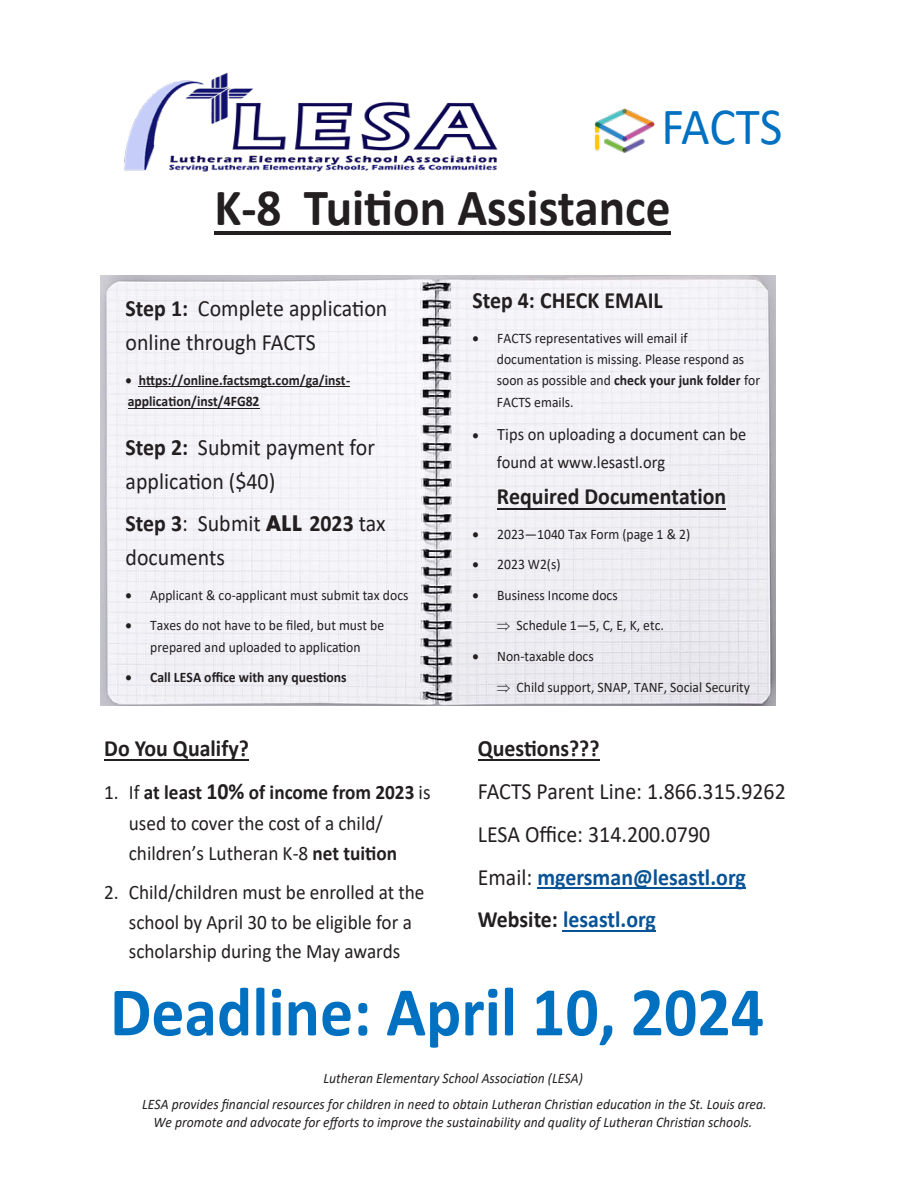
<style>
.page{position:relative;width:918px;height:1188px;background:#fff}
.page>*{position:absolute;margin:0;border:0;box-sizing:border-box;transform-origin:0 0}
.t1{font:700 70.2px "Calibri";color:#0070c0;scale:.94 1}
.t2{font:700 52.65px/81.3px "Calibri";color:#231f20;scale:.94 1}
.t3{font:23.25px/42.8px "Calibri";color:#231f20;scale:.94 1}
.t4{font:700 23.25px "Calibri";color:#231f20;scale:.94 1}
.t5{font:20.55px/30.5px "Calibri";color:#231f20;scale:.94 1}
.t6{font:17.55px/28.7px "Calibri";color:#231f20;scale:.94 1}
.t7{font:14.55px/21.3px "Calibri";color:#231f20;scale:.94 1}
.t8{font:italic 14.55px/26.7px "Calibri";letter-spacing:.005em;color:#231f20;text-align:center;scale:.94 1}
.t9{font:700 14.55px/21.3px "Calibri";color:#231f20;scale:.94 1}
.s1{font-weight:400;color:#0070c0}
.s2{font-weight:700}
.s3{font-family:"Aharoni";font-weight:700}
.s4{font-weight:700;font-size:23.25px}
.s5{font-weight:700;color:#085296}
</style>
<div class="page">
<img style="left:123px;top:72px;width:375px;height:100px">
<img style="left:594px;top:108px;width:61px;height:45px">
<hr style="left:214px;top:231px;width:457px;height:4px;background:#231f20">
<img style="left:100px;top:276px;width:676px;height:430px">
<hr style="left:139px;top:386px;width:211px;height:1px;background:#231f20">
<hr style="left:128px;top:408px;width:132px;height:1px;background:#231f20">
<hr style="left:478px;top:759px;width:122px;height:2px;background:#231f20">
<hr style="left:537px;top:887px;width:209px;height:2px;background:#085296">
<hr style="left:563px;top:930px;width:93px;height:2px;background:#085296">
<hr style="left:104px;top:759px;width:145px;height:2px;background:#231f20">
<hr style="left:497px;top:508px;width:229px;height:2px;background:#231f20">
<p class="t2" style="left:214px;top:85px;width:606px;text-indent:447px"><span class="s1">FACTS<br></span>K-8 Tuition Assistance</p>
<p class="t3" style="left:126px;top:291px;width:280px;line-height:34px"><span class="s2">Step 1:</span> Complete application online through FACTS</p>
<p class="t9" style="left:126px;top:369px;width:241px">• https://online.factsmgt.com/ga/inst&shy;application/inst/4FG82</p>
<p class="t3" style="left:126px;top:429px;width:267px;line-height:34px"><span class="s2">Step 2:</span> Submit payment for application ($40)</p>
<p class="t3" style="left:126px;top:506px;width:278px;line-height:34px"><span class="s2">Step 3</span>: Submit <span class="s3">ALL</span> <span class="s2">2023</span> tax documents</p>
<p class="t7" style="left:126px;top:584px;width:302px">• Applicant &amp; co-applicant must submit tax docs</p>
<p class="t7" style="left:126px;top:615px;width:277px;text-align:center">• Taxes do not have to be filed, but must be prepared and uploaded to application</p>
<p class="t9" style="left:126px;top:666px;width:237px">• Call LESA office with any questions</p>
<p class="t4" style="left:104px;top:732px;width:155px">Do You Qualify?</p>
<p class="t5" style="left:129px;top:777px;width:322px;text-indent:-25px">1. If <span class="s2">at least</span> <span class="s4">10%</span> <span class="s2">of income from 2023</span> is used to cover the cost of a child/ children’s Lutheran K-8 <span class="s2">net tuition</span></p>
<p class="t5" style="left:104px;top:876px;width:342px;line-height:29.7px;text-align:center">2. Child/children must be enrolled at the school by April 30 to be eligible for a scholarship during the May awards</p>
<p class="t4" style="left:473px;top:284px;width:204px">Step 4: CHECK EMAIL</p>
<p class="t7" style="left:497px;top:327px;width:282px;text-indent:-24px">• FACTS representatives will email if documentation is missing. Please respond as soon as possible and <span class="s2">check your junk folder</span> for FACTS emails.</p>
<p class="t6" style="left:497px;top:419px;width:267px;text-indent:-24px">• Tips on uploading a document can be found at www.lesastl.org</p>
<p class="t4" style="left:497px;top:480px;width:245px">Required Documentation</p>
<p class="t7" style="left:473px;top:523px;width:233px">• 2023—1040 Tax Form (page 1 &amp; 2)</p>
<p class="t7" style="left:473px;top:553px;width:95px">• 2023 W2(s)</p>
<p class="t7" style="left:497px;top:579px;width:179px;line-height:30.5px;text-indent:-24px">• Business Income docs<br>⇒ Schedule 1—5, C, E, K, etc.</p>
<p class="t7" style="left:497px;top:641px;width:271px;line-height:30.5px;text-indent:-24px">• Non-taxable docs<br>⇒ Child support, SNAP, TANF, Social Security</p>
<p class="t3" style="left:478px;top:727px;width:329px"><span class="s2">Questions???<br></span>FACTS Parent Line: 1.866.315.9262<br>LESA Office: 314.200.0790<br>Email: <span class="s5">mgersman@lesastl.org<br></span><span class="s2">Website:</span> <span class="s5">lesastl.org</span></p>
<p class="t1" style="left:110px;top:962px;width:697px">Deadline: April 10, 2024</p>
<p class="t8" style="left:142px;top:1064px;width:666px">Lutheran Elementary School Association (LESA)<br>LESA provides financial resources for children in need to obtain Lutheran Christian education in the St. Louis area.</p>
<p class="t8" style="left:153px;top:1108px;width:639px">We promote and advocate for efforts to improve the sustainability and quality of Lutheran Christian schools.</p>
</div>
